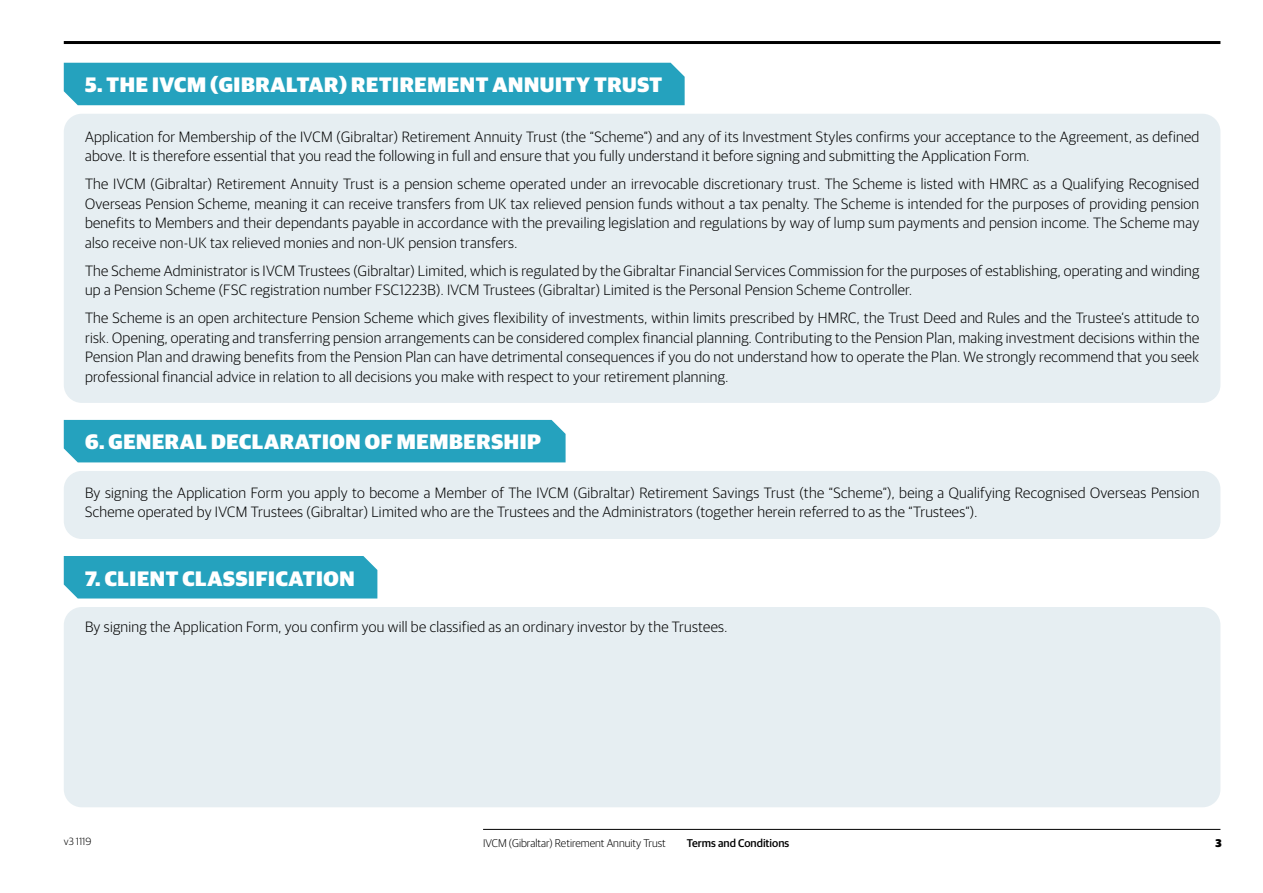
<style>
.page{position:relative;width:1263px;height:893px;background:#fff}
.page>*{position:absolute;margin:0;border:0;box-sizing:border-box;transform-origin:0 0}
.t1{font:900 21px "Guardian Sans";letter-spacing:.03em;color:#fff}
.t2{font:300 15px/19.5px "Guardian Sans";letter-spacing:.02em;color:#000}
.t3{font:300 11.25px "Guardian Sans";color:#000}
.t4{font:500 11.25px "Guardian Sans";color:#000}
.t5{font:900 11.25px "Guardian Sans";color:#000}
.t6{font:300 10.5px "Guardian Sans";color:#000}
</style>
<div class="page">
<hr style="left:483px;top:829px;width:737px;height:1px;background:#000">
<hr style="left:64px;top:41px;width:1156px;height:3px;background:#000">
<div style="left:64px;top:114px;width:1156px;height:289px;background:#e6eef2;border-radius:18px"></div>
<div style="left:64px;top:63px;width:621px;height:42px;background:#25a2be"></div>
<div style="left:64px;top:471px;width:1156px;height:68px;background:#e6eef2;border-radius:18px"></div>
<div style="left:64px;top:420px;width:502px;height:42px;background:#25a2be"></div>
<div style="left:64px;top:607px;width:1156px;height:200px;background:#e6eef2;border-radius:18px"></div>
<div style="left:64px;top:556px;width:313px;height:42px;background:#25a2be"></div>
<h1 class="t1" style="left:85px;top:69px;width:578px">5. THE IVCM (GIBRALTAR) RETIREMENT ANNUITY TRUST</h1>
<p class="t2" style="left:85px;top:126px;width:1116px">Application for Membership of the IVCM (Gibraltar) Retirement Annuity Trust (the “Scheme”) and any of its Investment Styles confirms your acceptance to the Agreement, as defined above. It is therefore essential that you read the following in full and ensure that you fully understand it before signing and submitting the Application Form.</p>
<p class="t2" style="left:85px;top:173px;width:1116px;text-align:justify">The IVCM (Gibraltar) Retirement Annuity Trust is a pension scheme operated under an irrevocable discretionary trust. The Scheme is listed with HMRC as a Qualifying Recognised Overseas Pension Scheme, meaning it can receive transfers from UK tax relieved pension funds without a tax penalty. The Scheme is intended for the purposes of providing pension benefits to Members and their dependants payable in accordance with the prevailing legislation and regulations by way of lump sum payments and pension income. The Scheme may also receive non-UK tax relieved monies and non-UK pension transfers.</p>
<p class="t2" style="left:85px;top:260px;width:1116px">The Scheme Administrator is IVCM Trustees (Gibraltar) Limited, which is regulated by the Gibraltar Financial Services Commission for the purposes of establishing, operating and winding up a Pension Scheme (FSC registration number FSC1223B). IVCM Trustees (Gibraltar) Limited is the Personal Pension Scheme Controller.</p>
<p class="t2" style="left:85px;top:307px;width:1116px;text-align:justify">The Scheme is an open architecture Pension Scheme which gives flexibility of investments, within limits prescribed by HMRC, the Trust Deed and Rules and the Trustee’s attitude to risk. Opening, operating and transferring pension arrangements can be considered complex financial planning. Contributing to the Pension Plan, making investment decisions within the Pension Plan and drawing benefits from the Pension Plan can have detrimental consequences if you do not understand how to operate the Plan. We strongly recommend that you seek professional financial advice in relation to all decisions you make with respect to your retirement planning.</p>
<h1 class="t1" style="left:85px;top:426px;width:457px">6. GENERAL DECLARATION OF MEMBERSHIP</h1>
<p class="t2" style="left:85px;top:482px;width:1116px">By signing the Application Form you apply to become a Member of The IVCM (Gibraltar) Retirement Savings Trust (the “Scheme”), being a Qualifying Recognised Overseas Pension<br>Scheme operated by IVCM Trustees (Gibraltar) Limited who are the Trustees and the Administrators (together herein referred to as the “Trustees”).</p>
<h1 class="t1" style="left:85px;top:562px;width:271px">7. CLIENT CLASSIFICATION</h1>
<p class="t2" style="left:85px;top:616px;width:644px">By signing the Application Form, you confirm you will be classified as an ordinary investor by the Trustees.</p>
<p class="t6" style="left:64px;top:834px;width:29px">v3 1119</p>
<p class="t3" style="left:483px;top:835px;width:184px">IVCM (Gibraltar) Retirement Annuity Trust</p>
<p class="t4" style="left:687px;top:834px;width:104px">Terms and Conditions</p>
<p class="t5" style="left:1215px;top:834px;width:8px">3</p>
</div>
